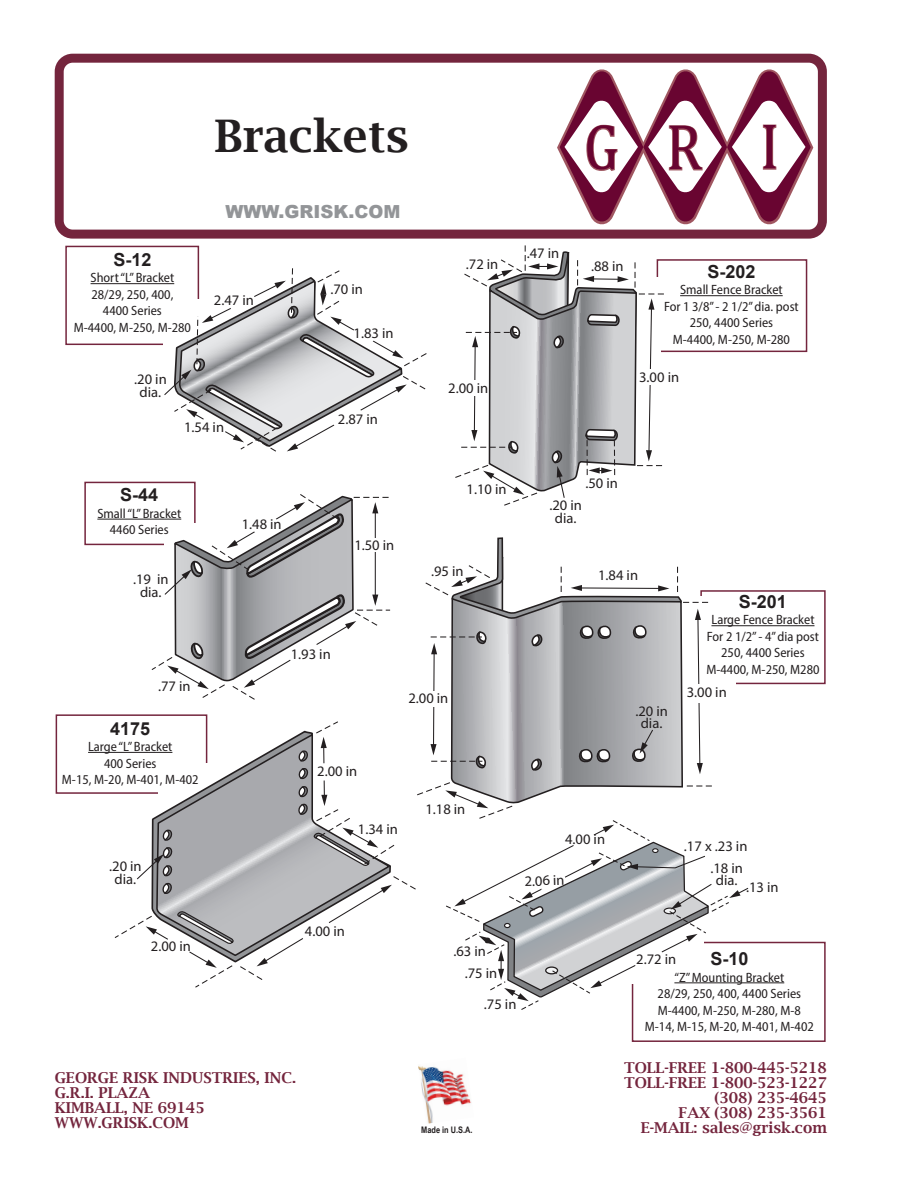
<style>
.page{position:relative;width:918px;height:1188px;background:#fff}
.page>*{position:absolute;margin:0;border:0;box-sizing:border-box;transform-origin:0 0}
.t1{font:600 45px "Lucida Bright";color:#231f20}
.t2{font:700 18px "Arial";color:#231f20}
.t3{font:900 18px "Arial";color:#939598}
.t4{font:600 15px "Lucida Bright";color:#74253d}
.t5{font:14.55px/12.5px "Myriad Pro";color:#231f20;text-align:center}
.t6{font:semi-condensed 13.5px "Myriad Pro";color:#231f20}
.t7{font:700 9px "Arial Narrow";color:#231f20}
</style>
<div class="page">
<svg style="left:557px;top:69px;width:257px;height:156px"></svg>
<div style="left:55px;top:54px;width:772px;height:185px;border:9px solid #74253d;border-radius:14px"></div>
<img style="left:418px;top:1066px;width:54px;height:58px">
<hr style="left:91px;top:283px;width:83px;height:1px;background:#231f20">
<hr style="left:680px;top:295px;width:103px;height:1px;background:#231f20">
<hr style="left:97px;top:519px;width:84px;height:1px;background:#231f20">
<hr style="left:711px;top:625px;width:104px;height:1px;background:#231f20">
<hr style="left:88px;top:752px;width:84px;height:1px;background:#231f20">
<hr style="left:674px;top:983px;width:110px;height:1px;background:#231f20">
<div style="left:84px;top:482px;width:112px;height:63px;border:2px solid #74253d"></div>
<div style="left:65px;top:246px;width:134px;height:99px;border:2px solid #74253d"></div>
<div style="left:657px;top:259px;width:150px;height:93px;border:2px solid #74253d"></div>
<div style="left:56px;top:714px;width:151px;height:80px;border:2px solid #74253d"></div>
<div style="left:700px;top:590px;width:126px;height:94px;border:2px solid #74253d"></div>
<div style="left:632px;top:942px;width:194px;height:100px;border:2px solid #74253d"></div>
<svg style="left:114px;top:245px;width:635px;height:766px"></svg>
<p class="t1" style="left:214px;top:110px;width:196px">Brackets</p>
<p class="t2" style="left:113px;top:247px;width:40px">S-12</p>
<p class="t6" style="left:91px;top:270px;width:85px">Short “L” Bracket</p>
<p class="t6" style="left:91px;top:286px;width:84px">28/29, 250, 400,</p>
<p class="t6" style="left:103px;top:303px;width:60px">4400 Series</p>
<p class="t6" style="left:74px;top:319px;width:119px">M-4400, M-250, M-280</p>
<p class="t5" style="left:134px;top:373px;width:34px">.20 in dia.</p>
<p class="t3" style="left:225px;top:199px;width:177px">WWW.GRISK.COM</p>
<p class="t5" style="left:214px;top:294px;width:42px">2.47 in</p>
<p class="t5" style="left:330px;top:283px;width:34px">.70 in</p>
<p class="t5" style="left:354px;top:326px;width:42px">1.83 in</p>
<p class="t5" style="left:184px;top:420px;width:42px">1.54 in</p>
<p class="t5" style="left:338px;top:412px;width:42px">2.87 in</p>
<p class="t5" style="left:527px;top:247px;width:34px">.47 in</p>
<p class="t5" style="left:466px;top:258px;width:34px">.72 in</p>
<p class="t5" style="left:591px;top:260px;width:34px">.88 in</p>
<p class="t5" style="left:448px;top:382px;width:42px">2.00 in</p>
<p class="t2" style="left:707px;top:259px;width:50px">S-202</p>
<p class="t6" style="left:680px;top:282px;width:104px">Small Fence Bracket</p>
<p class="t6" style="left:664px;top:298px;width:136px">For 1 3/8” - 2 1/2” dia. post</p>
<p class="t6" style="left:690px;top:315px;width:85px">250, 4400 Series</p>
<p class="t6" style="left:673px;top:331px;width:119px">M-4400, M-250, M-280</p>
<p class="t5" style="left:639px;top:370px;width:42px">3.00 in</p>
<p class="t2" style="left:120px;top:482px;width:40px">S-44</p>
<p class="t6" style="left:97px;top:505px;width:85px">Small “L” Bracket</p>
<p class="t6" style="left:110px;top:521px;width:60px">4460 Series</p>
<p class="t5" style="left:133px;top:573px;width:37px">.19 in dia.</p>
<p class="t5" style="left:158px;top:679px;width:34px">.77 in</p>
<p class="t2" style="left:110px;top:716px;width:42px">4175</p>
<p class="t6" style="left:88px;top:738px;width:86px">Large “L” Bracket</p>
<p class="t6" style="left:104px;top:755px;width:54px">400 Series</p>
<p class="t6" style="left:62px;top:771px;width:138px">M-15, M-20, M-401, M-402</p>
<p class="t5" style="left:109px;top:860px;width:34px">.20 in dia.</p>
<p class="t5" style="left:242px;top:517px;width:42px">1.48 in</p>
<p class="t5" style="left:354px;top:539px;width:42px">1.50 in</p>
<p class="t5" style="left:467px;top:482px;width:42px">1.10 in</p>
<p class="t5" style="left:585px;top:476px;width:34px">.50 in</p>
<p class="t5" style="left:550px;top:499px;width:34px">.20 in dia.</p>
<p class="t5" style="left:431px;top:565px;width:34px">.95 in</p>
<p class="t5" style="left:598px;top:568px;width:42px">1.84 in</p>
<p class="t5" style="left:291px;top:647px;width:42px">1.93 in</p>
<p class="t5" style="left:408px;top:692px;width:42px">2.00 in</p>
<p class="t5" style="left:317px;top:765px;width:42px">2.00 in</p>
<p class="t5" style="left:358px;top:823px;width:42px">1.34 in</p>
<p class="t5" style="left:425px;top:803px;width:42px">1.18 in</p>
<p class="t5" style="left:635px;top:704px;width:34px">.20 in dia.</p>
<p class="t5" style="left:565px;top:833px;width:42px">4.00 in</p>
<p class="t5" style="left:524px;top:875px;width:42px;rotate:-2deg">2.06 in</p>
<p class="t2" style="left:739px;top:589px;width:50px">S-201</p>
<p class="t6" style="left:711px;top:612px;width:105px">Large Fence Bracket</p>
<p class="t6" style="left:707px;top:628px;width:114px">For 2 1/2” - 4” dia post</p>
<p class="t6" style="left:721px;top:645px;width:85px">250, 4400 Series</p>
<p class="t6" style="left:706px;top:661px;width:115px">M-4400, M-250, M280</p>
<p class="t5" style="left:687px;top:686px;width:42px">3.00 in</p>
<p class="t5" style="left:684px;top:839px;width:65px">.17 x .23 in</p>
<p class="t5" style="left:710px;top:862px;width:34px">.18 in dia.</p>
<p class="t5" style="left:746px;top:881px;width:34px">.13 in</p>
<p class="t5" style="left:151px;top:940px;width:42px">2.00 in</p>
<p class="t5" style="left:305px;top:925px;width:42px">4.00 in</p>
<p class="t4" style="left:55px;top:1070px;width:243px">GEORGE RISK INDUSTRIES, INC.</p>
<p class="t4" style="left:55px;top:1085px;width:97px">G.R.I. PLAZA</p>
<p class="t4" style="left:55px;top:1100px;width:152px">KIMBALL, NE 69145</p>
<p class="t4" style="left:55px;top:1115px;width:136px">WWW.GRISK.COM</p>
<p class="t5" style="left:465px;top:939px;width:34px;line-height:22.5px;text-align:left;text-indent:-11px">.63 in .75 in</p>
<p class="t5" style="left:484px;top:997px;width:34px">.75 in</p>
<p class="t7" style="left:421px;top:1123px;width:53px">Made in U.S.A.</p>
<p class="t2" style="left:710px;top:946px;width:40px">S-10</p>
<p class="t6" style="left:674px;top:969px;width:111px">“Z” Mounting Bracket</p>
<p class="t6" style="left:658px;top:985px;width:145px">28/29, 250, 400, 4400 Series</p>
<p class="t6" style="left:658px;top:1002px;width:145px">M-4400, M-250, M-280, M-8</p>
<p class="t6" style="left:645px;top:1018px;width:171px">M-14, M-15, M-20, M-401, M-402</p>
<p class="t5" style="left:636px;top:952px;width:42px">2.72 in</p>
<p class="t4" style="left:624px;top:1059px;width:204px">TOLL-FREE 1-800-445-5218</p>
<p class="t4" style="left:624px;top:1074px;width:204px">TOLL-FREE 1-800-523-1227</p>
<p class="t4" style="left:715px;top:1089px;width:114px">(308) 235-4645</p>
<p class="t4" style="left:679px;top:1104px;width:150px">FAX (308) 235-3561</p>
<p class="t4" style="left:641px;top:1119px;width:188px">E-MAIL: sales@grisk.com</p>
</div>
